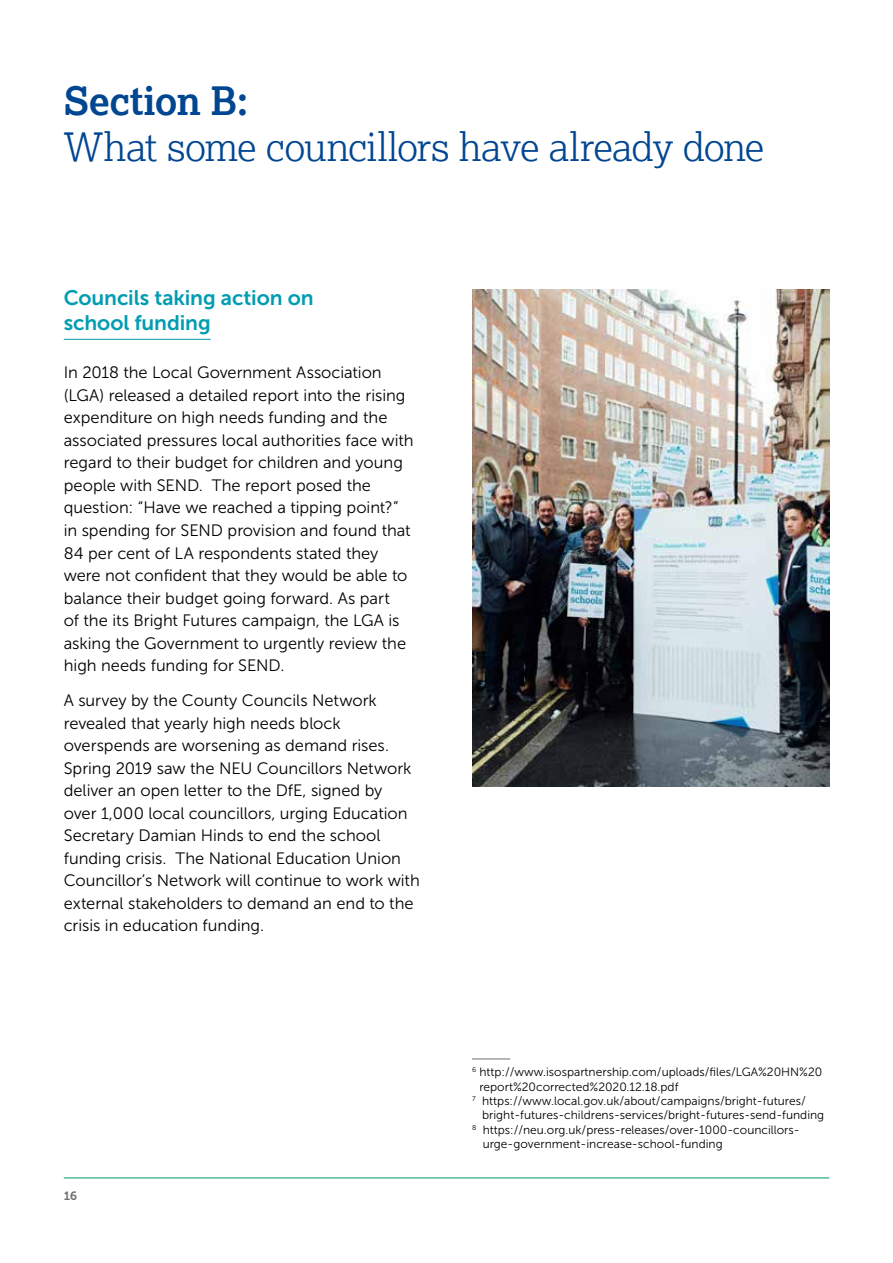
<style>
.page{position:relative;width:893px;height:1263px;background:#fff}
.page>*{position:absolute;margin:0;border:0;box-sizing:border-box;transform-origin:0 0}
.t1{font:300 39px "Lexia";letter-spacing:-.025em;color:#004691}
.t2{font:700 39px "Lexia";letter-spacing:-.005em;color:#004691}
.t3{font:21px/25.5px "Museo Sans 700";letter-spacing:-.005em;color:#009db1}
.t4{font:16.5px/22.5px "Museo Sans 300";color:#000}
.t5{font:12px "Museo Sans 300";color:#000}
.t6{font:12px "Museo 700";color:#706f6f}
</style>
<div class="page">
<hr style="left:64px;top:1178px;width:765px;height:1px;background:#009870">
<hr style="left:64px;top:339px;width:147px;height:1px;background:#009db1">
<hr style="left:472px;top:1059px;width:38px;height:1px;background:#706f6f">
<img style="left:472px;top:289px;width:357px;height:498px">
<h1 class="t2" style="left:64px;top:76px;width:187px">Section B:</h1>
<h1 class="t1" style="left:64px;top:122px;width:702px">What some councillors have already done</h1>
<p class="t3" style="left:64px;top:285px;width:251px">Councils taking action on school funding</p>
<p class="t4" style="left:64px;top:362px;width:351px">In 2018 the Local Government Association (LGA) released a detailed report into the rising expenditure on high needs funding and the associated pressures local authorities face with regard to their budget for children and young people with SEND. The report posed the question: “Have we reached a tipping point?” in spending for SEND provision and found that 84 per cent of LA respondents stated they were not confident that they would be able to balance their budget going forward. As part<br>of the its Bright Futures campaign, the LGA is asking the Government to urgently review the high needs funding for SEND.</p>
<p class="t4" style="left:64px;top:689px;width:357px">A survey by the County Councils Network revealed that yearly high needs block overspends are worsening as demand rises.<br>Spring 2019 saw the NEU Councillors Network deliver an open letter to the DfE, signed by<br>over 1,000 local councillors, urging Education Secretary Damian Hinds to end the school funding crisis. The National Education Union Councillor’s Network will continue to work with external stakeholders to demand an end to the crisis in education funding.</p>
<p class="t6" style="left:64px;top:1189px;width:15px">16</p>
<p class="t5" style="left:472px;top:1065px;width:352px"><sup>6</sup> http://www.isospartnership.com/uploads/files/LGA%20HN%20</p>
<p class="t5" style="left:479px;top:1080px;width:201px">report%20corrected%2020.12.18.pdf</p>
<p class="t5" style="left:472px;top:1094px;width:335px"><sup>7</sup> https://www.local.gov.uk/about/campaigns/bright-futures/</p>
<p class="t5" style="left:482px;top:1109px;width:344px">bright-futures-childrens-services/bright-futures-send-funding</p>
<p class="t5" style="left:472px;top:1123px;width:329px"><sup>8</sup> https://neu.org.uk/press-releases/over-1000-councillors-</p>
<p class="t5" style="left:483px;top:1137px;width:241px">urge-government-increase-school-funding</p>
</div>
